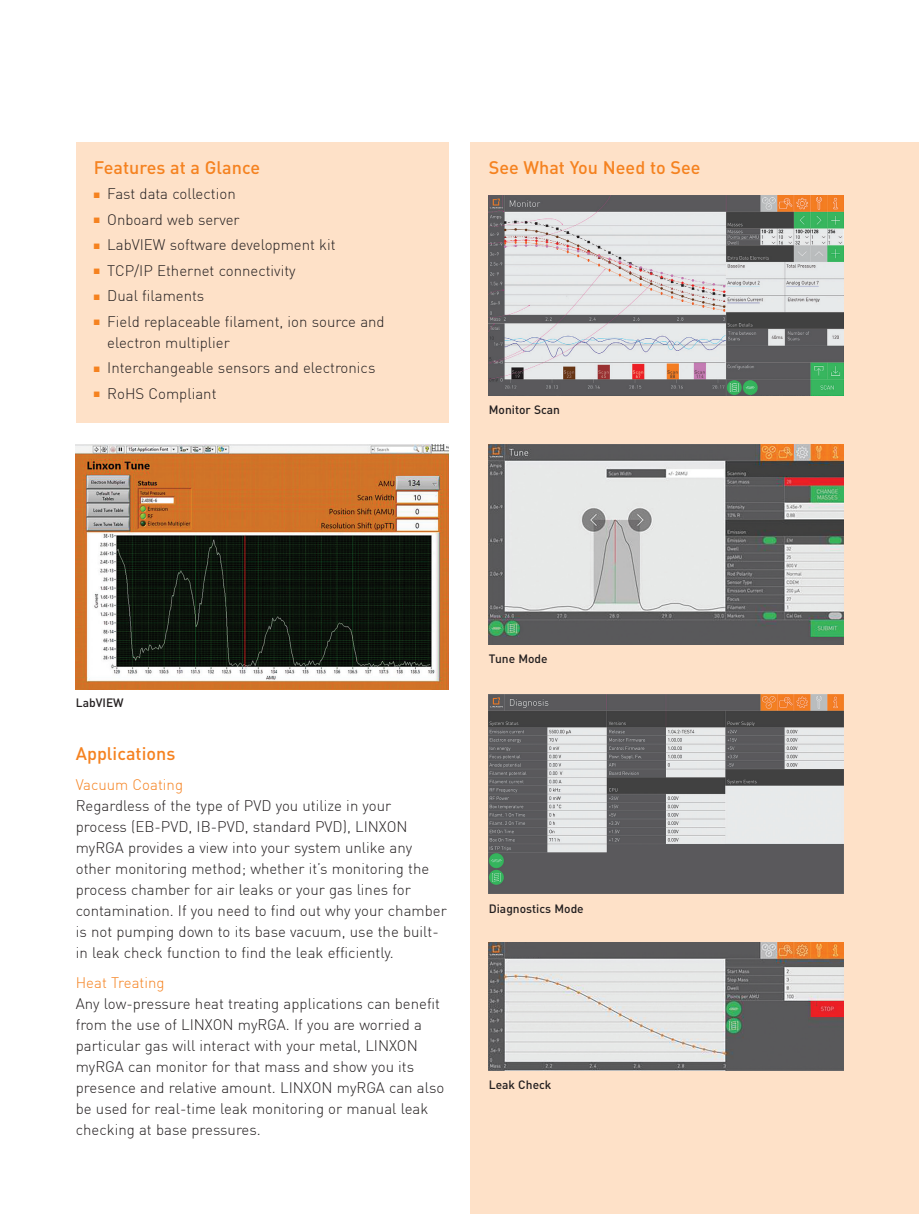
<style>
.page{position:relative;width:919px;height:1214px;background:#fff}
.page>*{position:absolute;margin:0;border:0;box-sizing:border-box;transform-origin:0 0}
.SUBHEAD{font:500 18px "DIN Pro";color:#f58220}
.COPY{font:300 15px/21px "DIN";color:#231f20}
.CAPTION__head{font:500 12px "DIN Pro";color:#231f20}
.s1{color:#f58220}
</style>
<div class="page">
<div style="left:470px;top:142px;width:448px;height:1072px;background:#fee1c8"></div>
<img style="left:488px;top:196px;width:355px;height:200px">
<img style="left:488px;top:942px;width:355px;height:128px">
<img style="left:488px;top:445px;width:355px;height:200px">
<img style="left:76px;top:445px;width:372px;height:244px">
<img style="left:488px;top:694px;width:355px;height:199px">
<div style="left:76px;top:142px;width:372px;height:280px;background:#fee1c8"></div>
<p class="SUBHEAD" style="left:94px;top:155px;width:168px">Features at a Glance</p>
<p class="COPY" style="left:94px;top:183px;width:143px"><span class="s1">■</span> Fast data collection</p>
<p class="COPY" style="left:94px;top:209px;width:147px"><span class="s1">■</span> Onboard web server</p>
<p class="COPY" style="left:94px;top:234px;width:243px"><span class="s1">■</span> LabVIEW software development kit</p>
<p class="COPY" style="left:94px;top:260px;width:203px"><span class="s1">■</span> TCP/IP Ethernet connectivity</p>
<p class="COPY" style="left:94px;top:285px;width:112px"><span class="s1">■</span> Dual filaments</p>
<p class="COPY" style="left:107px;top:311px;width:279px;text-indent:-13px"><span class="s1">■</span> Field replaceable filament, ion source and electron multiplier</p>
<p class="COPY" style="left:94px;top:357px;width:283px"><span class="s1">■</span> Interchangeable sensors and electronics</p>
<p class="COPY" style="left:94px;top:383px;width:124px"><span class="s1">■</span> RoHS Compliant</p>
<p class="SUBHEAD" style="left:488px;top:155px;width:213px">See What You Need to See</p>
<p class="CAPTION__head" style="left:488px;top:401px;width:73px">Monitor Scan</p>
<p class="CAPTION__head" style="left:76px;top:695px;width:49px">LabVIEW</p>
<p class="SUBHEAD" style="left:76px;top:741px;width:101px">Applications</p>
<p class="COPY" style="left:76px;top:774px;width:372px"><span class="s1">Vacuum Coating<br></span>Regardless of the type of PVD you utilize in your<br>process (EB-PVD, IB-PVD, standard PVD), LINXON myRGA provides a view into your system unlike any other monitoring method; whether it’s monitoring the process chamber for air leaks or your gas lines for contamination. If you need to find out why your chamber is not pumping down to its base vacuum, use the built&shy;in leak check function to find the leak efficiently.</p>
<p class="COPY" style="left:76px;top:972px;width:370px"><span class="s1">Heat Treating<br></span>Any low-pressure heat treating applications can benefit from the use of LINXON myRGA. If you are worried a particular gas will interact with your metal, LINXON myRGA can monitor for that mass and show you its presence and relative amount. LINXON myRGA can also be used for real-time leak monitoring or manual leak checking at base pressures.</p>
<p class="CAPTION__head" style="left:488px;top:650px;width:60px">Tune Mode</p>
<p class="CAPTION__head" style="left:488px;top:900px;width:96px">Diagnostics Mode</p>
<p class="CAPTION__head" style="left:488px;top:1076px;width:64px">Leak Check</p>
</div>
